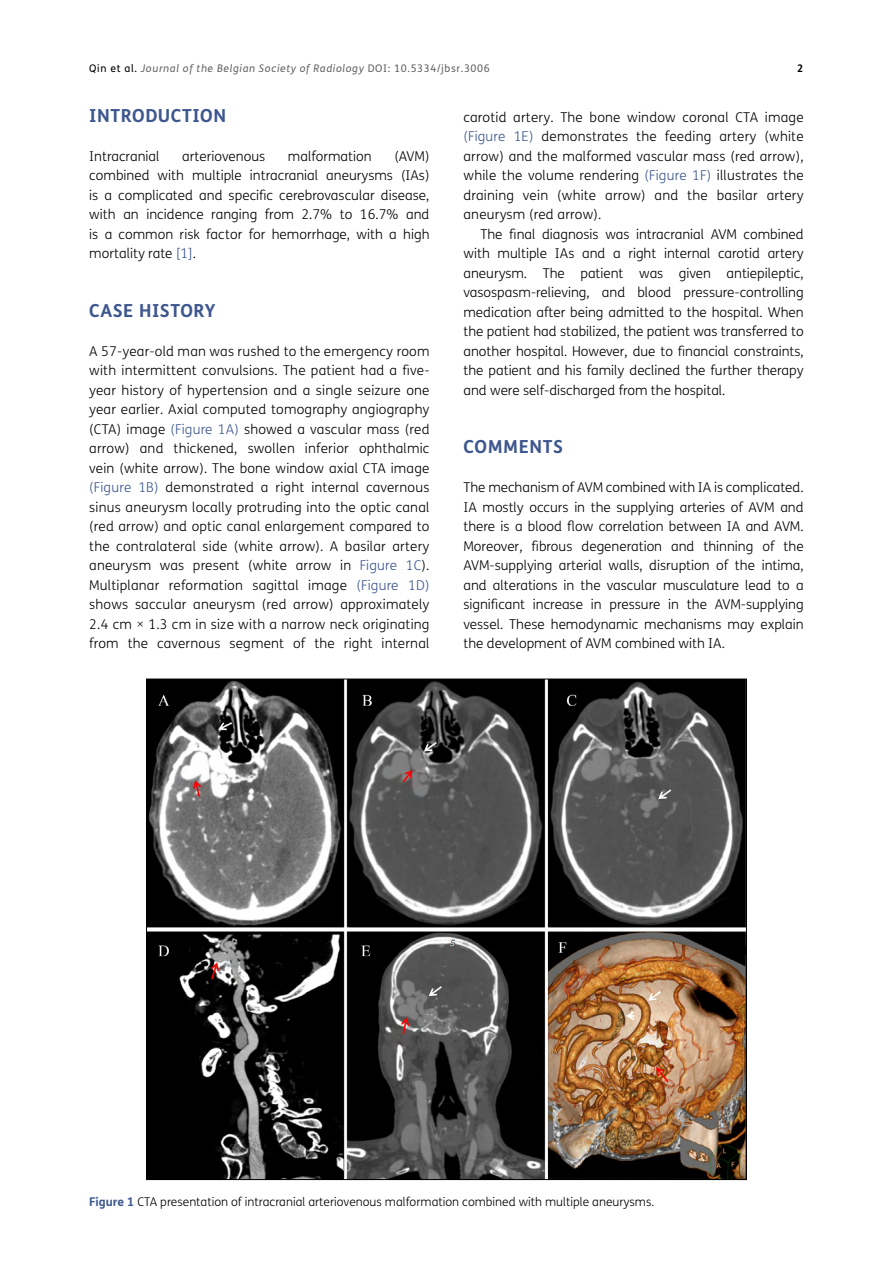
<style>
.page{position:relative;width:893px;height:1263px;background:#fff}
.page>*{position:absolute;margin:0;border:0;box-sizing:border-box;transform-origin:0 0}
.t1{font:700 18px "FS Me";letter-spacing:.03em;color:#3e578e}
.Body_Copy_-_1st_Para{font:300 13.5px/19.5px "FS Me";color:#000;text-align:justify}
.Body_Copy{font:300 13.5px/19.5px "FS Me";color:#000;text-align:justify}
.Figure_copy{font:300 12px "FS Me";color:#000}
.t2{font:italic 10.5px "FS Me";letter-spacing:.06em;color:#646363}
.t3{font:700 10.5px "FS Me";color:#000}
.s1{font-style:normal;color:#000}
.s2{font-style:normal}
.s3{color:#3e578e}
.s4{font-weight:700;color:#3e578e}
</style>
<div class="page">
<img style="left:148px;top:681px;width:597px;height:497px">
<p class="t2" style="left:89px;top:62px;width:402px"><span class="s1">Qin et al.</span> Journal of the Belgian Society of Radiology <span class="s2">DOI: 10.5334/jbsr.3006</span></p>
<p class="t3" style="left:797px;top:61px;width:8px">2</p>
<h1 class="t1" style="left:89px;top:104px;width:138px">INTRODUCTION</h1>
<p class="Body_Copy_-_1st_Para" style="left:89px;top:146px;width:72px">Intracranial</p>
<p class="Body_Copy_-_1st_Para" style="left:182px;top:146px;width:85px">arteriovenous</p>
<p class="Body_Copy_-_1st_Para" style="left:288px;top:146px;width:85px">malformation</p>
<p class="Body_Copy_-_1st_Para" style="left:463px;top:107px;width:342px">carotid artery. The bone window coronal CTA image <span class="s3">(Figure 1E)</span> demonstrates the feeding artery (white arrow) and the malformed vascular mass (red arrow), while the volume rendering <span class="s3">(Figure 1F)</span> illustrates the draining vein (white arrow) and the basilar artery aneurysm (red arrow).</p>
<p class="Body_Copy" style="left:463px;top:224px;width:342px;text-indent:17px">The final diagnosis was intracranial AVM combined with multiple IAs and a right internal carotid artery aneurysm. The patient was given antiepileptic, vasospasm-relieving, and blood pressure-controlling medication after being admitted to the hospital. When the patient had stabilized, the patient was transferred to another hospital. However, due to financial constraints, the patient and his family declined the further therapy and were self-discharged from the hospital.</p>
<p class="Body_Copy_-_1st_Para" style="left:89px;top:146px;width:342px;text-indent:305px">(AVM) combined with multiple intracranial aneurysms (IAs) is a complicated and specific cerebrovascular disease, with an incidence ranging from 2.7% to 16.7% and is a common risk factor for hemorrhage, with a high mortality rate <span class="s3">[1]</span>.</p>
<h1 class="t1" style="left:89px;top:299px;width:128px">CASE HISTORY</h1>
<p class="Body_Copy_-_1st_Para" style="left:89px;top:341px;width:342px">A 57-year-old man was rushed to the emergency room with intermittent convulsions. The patient had a five&shy;year history of hypertension and a single seizure one year earlier. Axial computed tomography angiography (CTA) image <span class="s3">(Figure 1A)</span> showed a vascular mass (red arrow) and thickened, swollen inferior ophthalmic vein (white arrow). The bone window axial CTA image <span class="s3">(Figure 1B)</span> demonstrated a right internal cavernous sinus aneurysm locally protruding into the optic canal (red arrow) and optic canal enlargement compared to the contralateral side (white arrow). A basilar artery aneurysm was present (white arrow in <span class="s3">Figure 1C</span>).<br>Multiplanar reformation sagittal image <span class="s3">(Figure 1D) </span>shows saccular aneurysm (red arrow) approximately 2.4 cm × 1.3 cm in size with a narrow neck originating from the cavernous segment of the right internal</p>
<h1 class="t1" style="left:463px;top:435px;width:101px">COMMENTS</h1>
<p class="Body_Copy_-_1st_Para" style="left:463px;top:478px;width:342px">The mechanism of AVM combined with IA is complicated.<br>IA mostly occurs in the supplying arteries of AVM and there is a blood flow correlation between IA and AVM.<br>Moreover, fibrous degeneration and thinning of the AVM-supplying arterial walls, disruption of the intima, and alterations in the vascular musculature lead to a significant increase in pressure in the AVM-supplying vessel. These hemodynamic mechanisms may explain the development of AVM combined with IA.</p>
<p class="Figure_copy" style="left:89px;top:1194px;width:566px"><span class="s4">Figure 1</span> CTA presentation of intracranial arteriovenous malformation combined with multiple aneurysms.</p>
</div>
